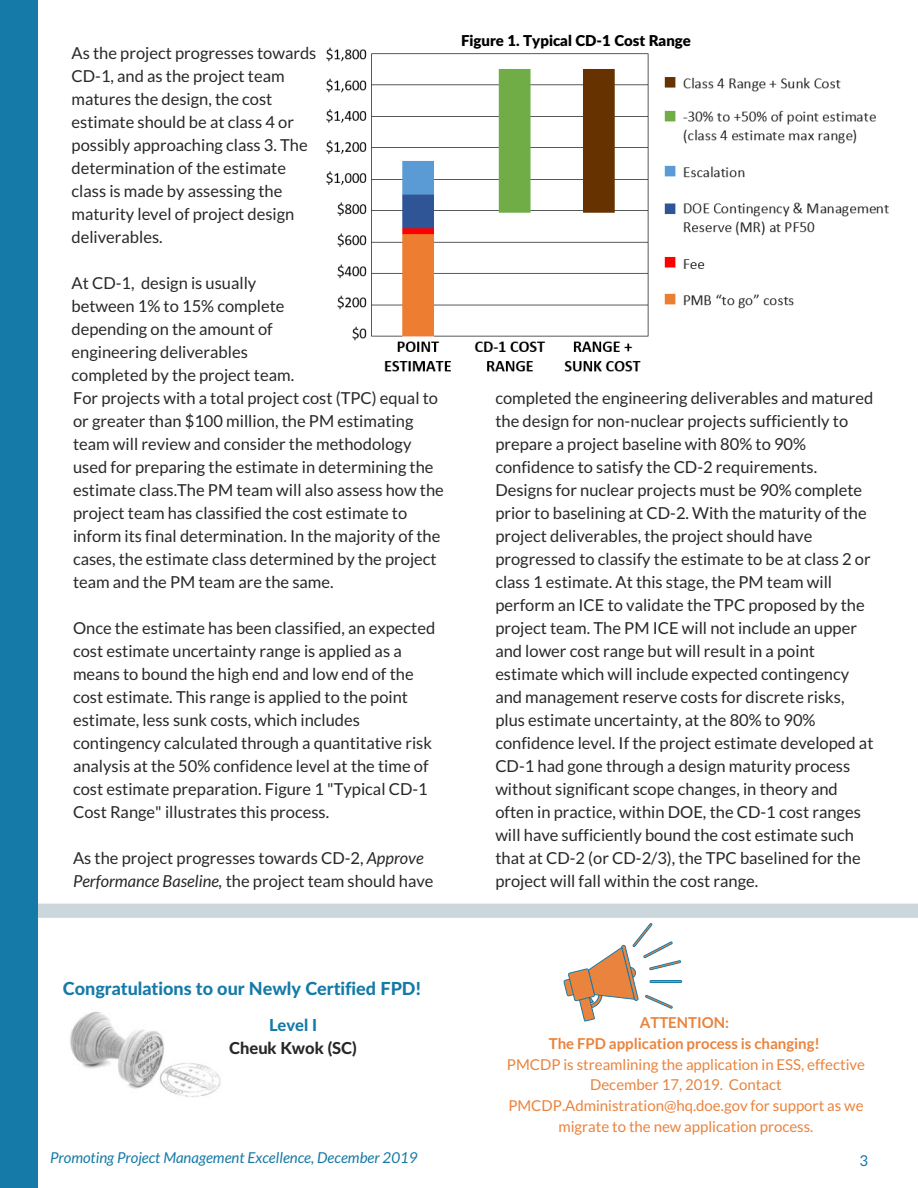
<style>
.page{position:relative;width:918px;height:1188px;background:#fff}
.page>*{position:absolute;margin:0;border:0;box-sizing:border-box;transform-origin:0 0}
.t1{font:800 18px "Lato Latin";color:#157aa8}
.t2{font:16.5px/23.1px "Lato";color:#282828}
.t3{font:800 16.5px "Lato Latin";color:#282828}
.t4{font:800 16.5px "Lato Latin";color:#157aa8}
.t5{font:15px/20.7px "Lato";color:#ea833d;text-align:center}
.t6{font:italic 15px "Lato";color:#157aa8}
.t7{font:700 15px/20.7px "Lato";color:#ea833d;text-align:center}
.t8{font:900 15px "Lato Latin";color:#000}
.t9{font:15px "Lato";color:#157aa8}
.s1{font-style:italic}
</style>
<div class="page">
<img style="left:70px;top:1024px;width:151px;height:73px">
<div style="left:0;top:0;width:37px;height:1188px;background:#157aa8"></div>
<img style="left:326px;top:47px;width:323px;height:325px">
<img style="left:664px;top:77px;width:225px;height:232px">
<svg style="left:37px;top:904px;width:881px;height:120px"></svg>
<p class="t2" style="left:72px;top:41px;width:246px">As the project progresses towards<br>CD-1, and as the project team matures the design, the cost estimate should be at class 4 or possibly approaching class 3. The determination of the estimate class is made by assessing the maturity level of project design deliverables.</p>
<p class="t2" style="left:72px;top:271px;width:374px">At CD-1, design is usually<br>between 1% to 15% complete<br>depending on the amount of<br>engineering deliverables<br>completed by the project team.<br>For projects with a total project cost (TPC) equal to or greater than $100 million, the PM estimating team will review and consider the methodology used for preparing the estimate in determining the estimate class.The PM team will also assess how the project team has classified the cost estimate to inform its final determination. In the majority of the cases, the estimate class determined by the project team and the PM team are the same.</p>
<p class="t2" style="left:73px;top:616px;width:364px">Once the estimate has been classified, an expected cost estimate uncertainty range is applied as a means to bound the high end and low end of the cost estimate. This range is applied to the point estimate, less sunk costs, which includes contingency calculated through a quantitative risk analysis at the 50% confidence level at the time of cost estimate preparation. Figure 1 "Typical CD-1<br>Cost Range" illustrates this process.</p>
<p class="t2" style="left:73px;top:846px;width:362px">As the project progresses towards CD-2, <span class="s1">Approve<br>Performance Baseline,</span> the project team should have</p>
<p class="t8" style="left:461px;top:31px;width:231px">Figure 1. Typical CD-1 Cost Range</p>
<p class="t2" style="left:495px;top:386px;width:380px">completed the engineering deliverables and matured the design for non-nuclear projects sufficiently to prepare a project baseline with 80% to 90% confidence to satisfy the CD-2 requirements.<br>Designs for nuclear projects must be 90% complete prior to baselining at CD-2. With the maturity of the project deliverables, the project should have progressed to classify the estimate to be at class 2 or class 1 estimate. At this stage, the PM team will perform an ICE to validate the TPC proposed by the project team. The PM ICE will not include an upper and lower cost range but will result in a point estimate which will include expected contingency and management reserve costs for discrete risks, plus estimate uncertainty, at the 80% to 90% confidence level. If the project estimate developed at CD-1 had gone through a design maturity process without significant scope changes, in theory and often in practice, within DOE, the CD-1 cost ranges will have sufficiently bound the cost estimate such that at CD-2 (or CD-2/3), the TPC baselined for the project will fall within the cost range.</p>
<p class="t1" style="left:63px;top:977px;width:359px">Congratulations to our Newly Certified FPD!</p>
<p class="t4" style="left:269px;top:1015px;width:50px">Level I</p>
<p class="t3" style="left:229px;top:1037px;width:129px">Cheuk Kwok (SC)</p>
<p class="t7" style="left:549px;top:1012px;width:273px">ATTENTION:<br>The FPD application process is changing!</p>
<p class="t5" style="left:507px;top:1053px;width:360px">PMCDP is streamlining the application in ESS, effective December 17, 2019. Contact PMCDP.Administration@hq.doe.gov for support as we migrate to the new application process.</p>
<p class="t6" style="left:50px;top:1148px;width:369px">Promoting Project Management Excellence, December 2019</p>
<p class="t9" style="left:859px;top:1151px;width:10px">3</p>
</div>
